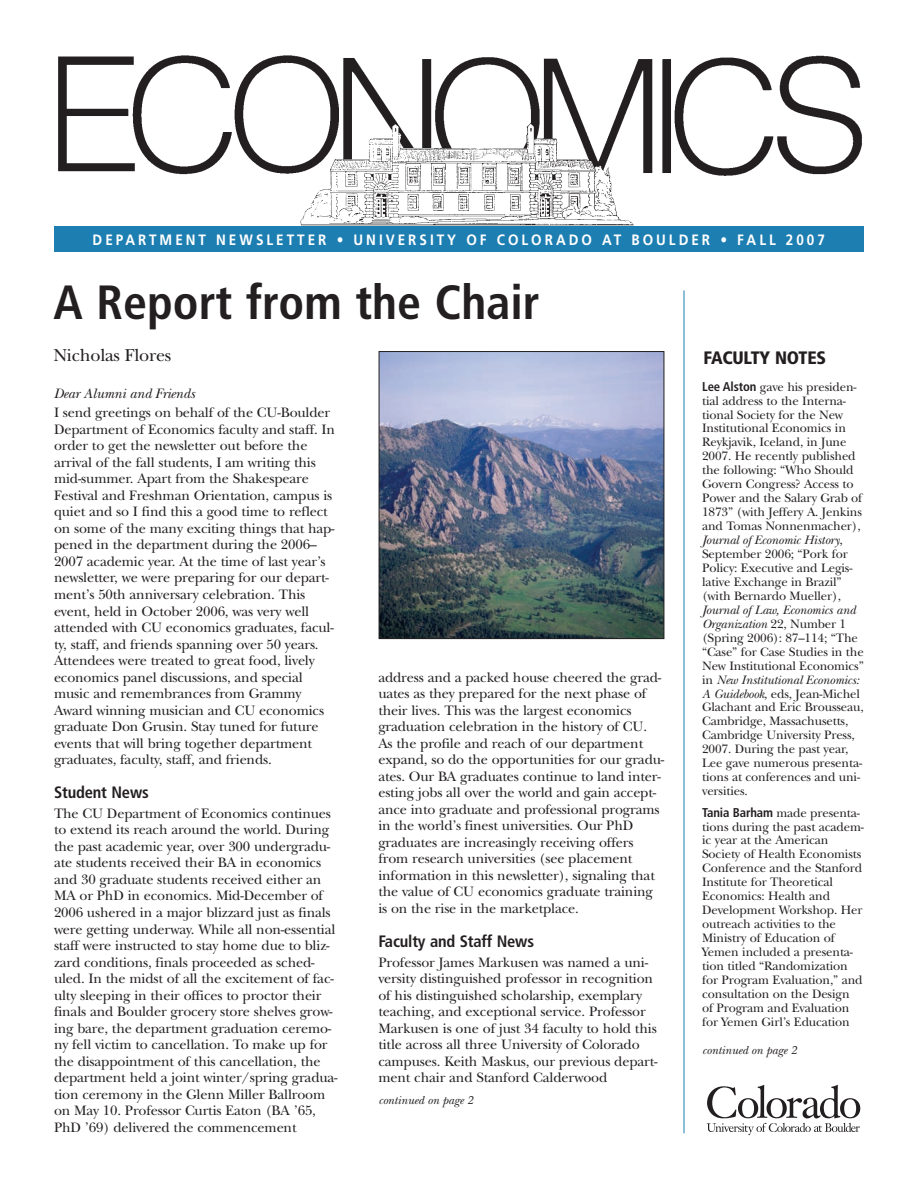
<style>
.page{position:relative;width:918px;height:1188px;background:#fff}
.page>*{position:absolute;margin:0;border:0;box-sizing:border-box;transform-origin:0 0}
.t1{font:700 condensed 48px "Frutiger";color:#231f20}
.t2{font:18px "New Baskerville";letter-spacing:-.01em;color:#231f20}
.t3{font:900 condensed 18px "Frutiger";letter-spacing:-.01em;color:#231f20}
.t4{font:700 condensed 16.5px "Frutiger";letter-spacing:-.01em;color:#231f20}
.t5{font:700 15px "Frutiger";letter-spacing:.22em;color:#fff;scale:.9 1}
.t6{font:14.25px/16.5px "New Baskerville";letter-spacing:-.01em;color:#231f20}
.t7{font:italic 14.25px "New Baskerville";letter-spacing:-.01em;color:#231f20}
.t8{font:12.75px/14px "New Baskerville";letter-spacing:-.01em;color:#231f20}
.t9{font:italic 12px "New Baskerville";letter-spacing:-.005em;color:#231f20}
.s1{font-family:"Frutiger";font-weight:700;font-stretch:condensed}
.s2{font-style:italic}
</style>
<div class="page">
<hr style="left:684px;top:290px;width:1px;height:843px;background:#1d7eb2">
<img style="left:58px;top:55px;width:805px;height:171px">
<div style="left:54px;top:226px;width:810px;height:25px;background:#1d7eb2"></div>
<img style="left:381px;top:353px;width:281px;height:284px">
<div style="left:379px;top:351px;width:285px;height:288px;border:1px solid #231f20"></div>
<svg style="left:707px;top:1085px;width:153px;height:50px"></svg>
<p class="t5" style="left:93px;top:233px;width:815px">DEPARTMENT NEWSLETTER • UNIVERSITY OF COLORADO AT BOULDER • FALL 2007</p>
<h1 class="t1" style="left:53px;top:283px;width:488px">A Report from the Chair</h1>
<p class="t2" style="left:53px;top:349px;width:120px">Nicholas Flores</p>
<p class="t3" style="left:703px;top:351px;width:124px">FACULTY NOTES</p>
<p class="t7" style="left:54px;top:388px;width:142px">Dear Alumni and Friends</p>
<p class="t6" style="left:54px;top:406px;width:283px">I send greetings on behalf of the CU-Boulder Department of Economics faculty and staff. In order to get the newsletter out before the arrival of the fall students, I am writing this mid-summer. Apart from the Shakespeare Festival and Freshman Orientation, campus is quiet and so I find this a good time to reflect on some of the many exciting things that hap&shy;pened in the department during the 2006– 2007 academic year. At the time of last year’s newsletter, we were preparing for our depart&shy;ment’s 50th anniversary celebration. This event, held in October 2006, was very well attended with CU economics graduates, facul&shy;ty, staff, and friends spanning over 50 years.<br>Attendees were treated to great food, lively economics panel discussions, and special music and remembrances from Grammy Award winning musician and CU economics graduate Don Grusin. Stay tuned for future events that will bring together department graduates, faculty, staff, and friends.</p>
<p class="t4" style="left:54px;top:786px;width:96px">Student News</p>
<p class="t6" style="left:54px;top:807px;width:285px">The CU Department of Economics continues to extend its reach around the world. During the past academic year, over 300 undergradu&shy;ate students received their BA in economics and 30 graduate students received either an MA or PhD in economics. Mid-December of 2006 ushered in a major blizzard just as finals were getting underway. While all non-essential staff were instructed to stay home due to bliz&shy;zard conditions, finals proceeded as sched&shy;uled. In the midst of all the excitement of fac&shy;ulty sleeping in their offices to proctor their finals and Boulder grocery store shelves grow&shy;ing bare, the department graduation ceremo&shy;ny fell victim to cancellation. To make up for the disappointment of this cancellation, the department held a joint winter/spring gradua&shy;tion ceremony in the Glenn Miller Ballroom on May 10. Professor Curtis Eaton (BA ’65, PhD ’69) delivered the commencement</p>
<p class="t6" style="left:378px;top:670px;width:287px">address and a packed house cheered the grad&shy;uates as they prepared for the next phase of their lives. This was the largest economics graduation celebration in the history of CU.<br>As the profile and reach of our department expand, so do the opportunities for our gradu&shy;ates. Our BA graduates continue to land inter&shy;esting jobs all over the world and gain accept&shy;ance into graduate and professional programs in the world’s finest universities. Our PhD graduates are increasingly receiving offers from research universities (see placement information in this newsletter), signaling that the value of CU economics graduate training is on the rise in the marketplace.</p>
<p class="t4" style="left:378px;top:935px;width:157px">Faculty and Staff News</p>
<p class="t6" style="left:378px;top:955px;width:281px">Professor James Markusen was named a uni&shy;versity distinguished professor in recognition of his distinguished scholarship, exemplary teaching, and exceptional service. Professor Markusen is one of just 34 faculty to hold this title across all three University of Colorado campuses. Keith Maskus, our previous depart&shy;ment chair and Stanford Calderwood</p>
<p class="t9" style="left:378px;top:1096px;width:96px">continued on page 2</p>
<p class="t8" style="left:702px;top:381px;width:162px"><span class="s1">Lee Alston</span> gave his presiden&shy;tial address to the Interna&shy;tional Society for the New<br>Institutional Economics in<br>Reykjavik, Iceland, in June<br>2007. He recently published the following: “Who Should<br>Govern Congress? Access to<br>Power and the Salary Grab of<br>1873” (with Jeffery A. Jenkins and Tomas Nonnenmacher),<br><span class="s2">Journal of Economic History</span>,<br>September 2006; “Pork for<br>Policy: Executive and Legis&shy;lative Exchange in Brazil” (with Bernardo Mueller),</p>
<p class="t8" style="left:702px;top:604px;width:163px"><span class="s2">Journal of Law, Economics and<br>Organization</span> 22, Number 1 (Spring 2006): 87–114; “The “Case” for Case Studies in the<br>New Institutional Economics” in <span class="s2">New Institutional Economics:<br>A Guidebook</span>, eds, Jean-Michel<br>Glachant and Eric Brousseau,<br>Cambridge, Massachusetts,<br>Cambridge University Press,<br>2007. During the past year,<br>Lee gave numerous presenta&shy;tions at conferences and uni&shy;versities.</p>
<p class="t8" style="left:702px;top:807px;width:163px"><span class="s1">Tania Barham</span> made presenta&shy;tions during the past academ&shy;ic year at the American<br>Society of Health Economists<br>Conference and the Stanford<br>Institute for Theoretical<br>Economics: Health and<br>Development Workshop. Her outreach activities to the<br>Ministry of Education of<br>Yemen included a presenta&shy;tion titled “Randomization for Program Evaluation,” and consultation on the Design of Program and Evaluation for Yemen Girl’s Education</p>
<p class="t9" style="left:702px;top:1046px;width:96px">continued on page 2</p>
</div>
